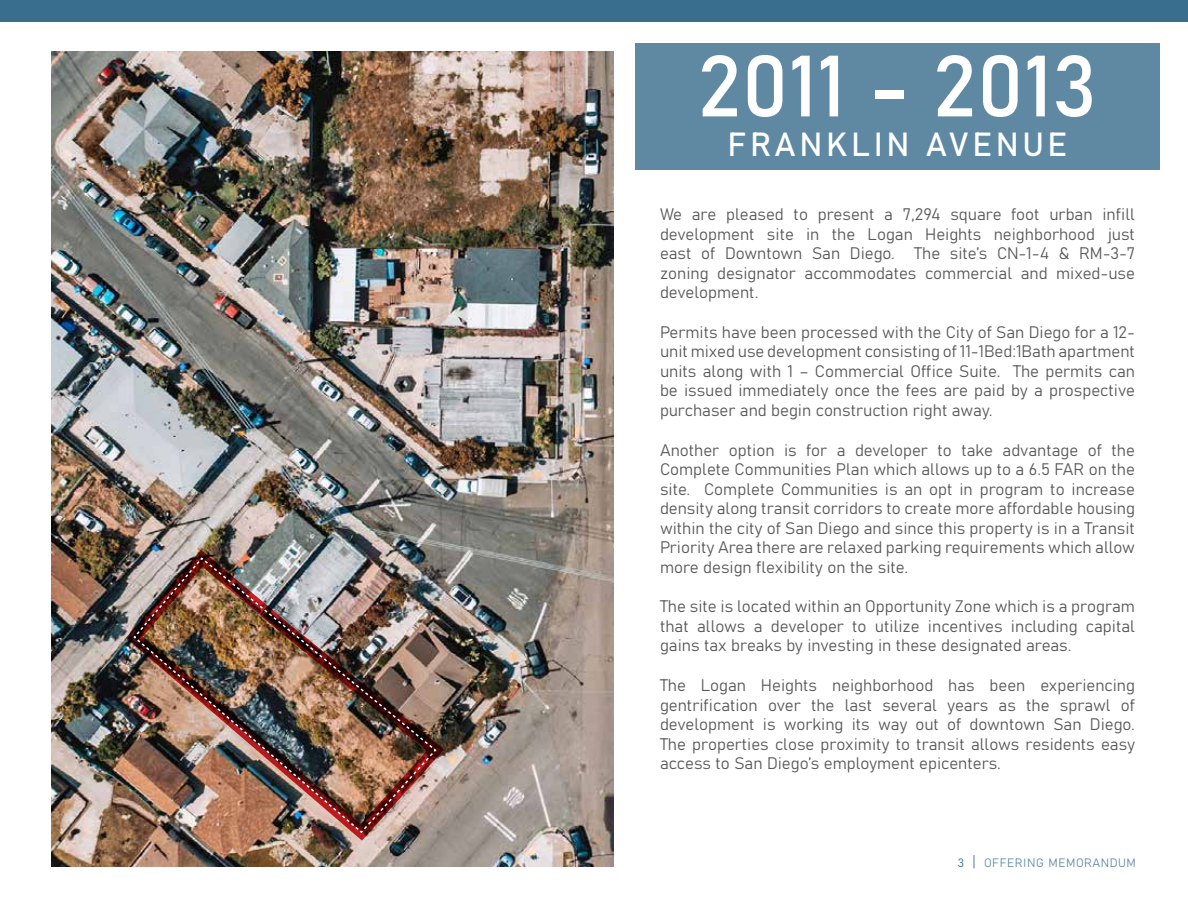
<style>
.page{position:relative;width:1188px;height:918px;background:#fff}
.page>*{position:absolute;margin:0;border:0;box-sizing:border-box;transform-origin:0 0}
.t1{font:85.5px "Bahnschrift";color:#fff}
.t2{font:33px "Bahnschrift";letter-spacing:.11em;color:#fff}
.t3{font:16.5px/19.5px "Bahnschrift";color:#58595b;text-align:justify}
.t4{font:12px "Bahnschrift";letter-spacing:.05em;color:#618ba4}
.s1{color:#396e8e}
.s2{font-size:15px;color:#396e8e}
</style>
<div class="page">
<div style="left:0;top:0;width:1188px;height:22px;background:#396e8e"></div>
<div style="left:635px;top:43px;width:525px;height:127px;background:#5f89a3"></div>
<img style="left:51px;top:51px;width:562px;height:816px">
<img style="left:118px;top:546px;width:334px;height:299px">
<img style="left:132px;top:556px;width:306px;height:278px">
<h1 class="t1" style="left:697px;top:21px;width:402px">2011 - 2013</h1>
<h2 class="t2" style="left:728px;top:119px;width:341px">FRANKLIN AVENUE</h2>
<p class="t3" style="left:660px;top:203px;width:477px">We are pleased to present a 7,294 square foot urban infill development site in the Logan Heights neighborhood just east of Downtown San Diego. The site’s CN-1-4 &amp; RM-3-7 zoning designator accommodates commercial and mixed-use development.</p>
<p class="t3" style="left:660px;top:321px;width:477px">Permits have been processed with the City of San Diego for a 12- unit mixed use development consisting of 11-1Bed:1Bath apartment units along with 1 – Commercial Office Suite. The permits can be issued immediately once the fees are paid by a prospective purchaser and begin construction right away.</p>
<p class="t3" style="left:660px;top:439px;width:477px">Another option is for a developer to take advantage of the Complete Communities Plan which allows up to a 6.5 FAR on the site. Complete Communities is an opt in program to increase density along transit corridors to create more affordable housing within the city of San Diego and since this property is in a Transit Priority Area there are relaxed parking requirements which allow more design flexibility on the site.</p>
<p class="t3" style="left:660px;top:596px;width:477px">The site is located within an Opportunity Zone which is a program that allows a developer to utilize incentives including capital gains tax breaks by investing in these designated areas.</p>
<p class="t3" style="left:660px;top:674px;width:477px">The Logan Heights neighborhood has been experiencing gentrification over the last several years as the sprawl of development is working its way out of downtown San Diego.<br>The properties close proximity to transit allows residents easy access to San Diego’s employment epicenters.</p>
<p class="t4" style="left:958px;top:854px;width:179px"><span class="s1">3</span> <span class="s2">|</span> OFFERING MEMORANDUM</p>
</div>
